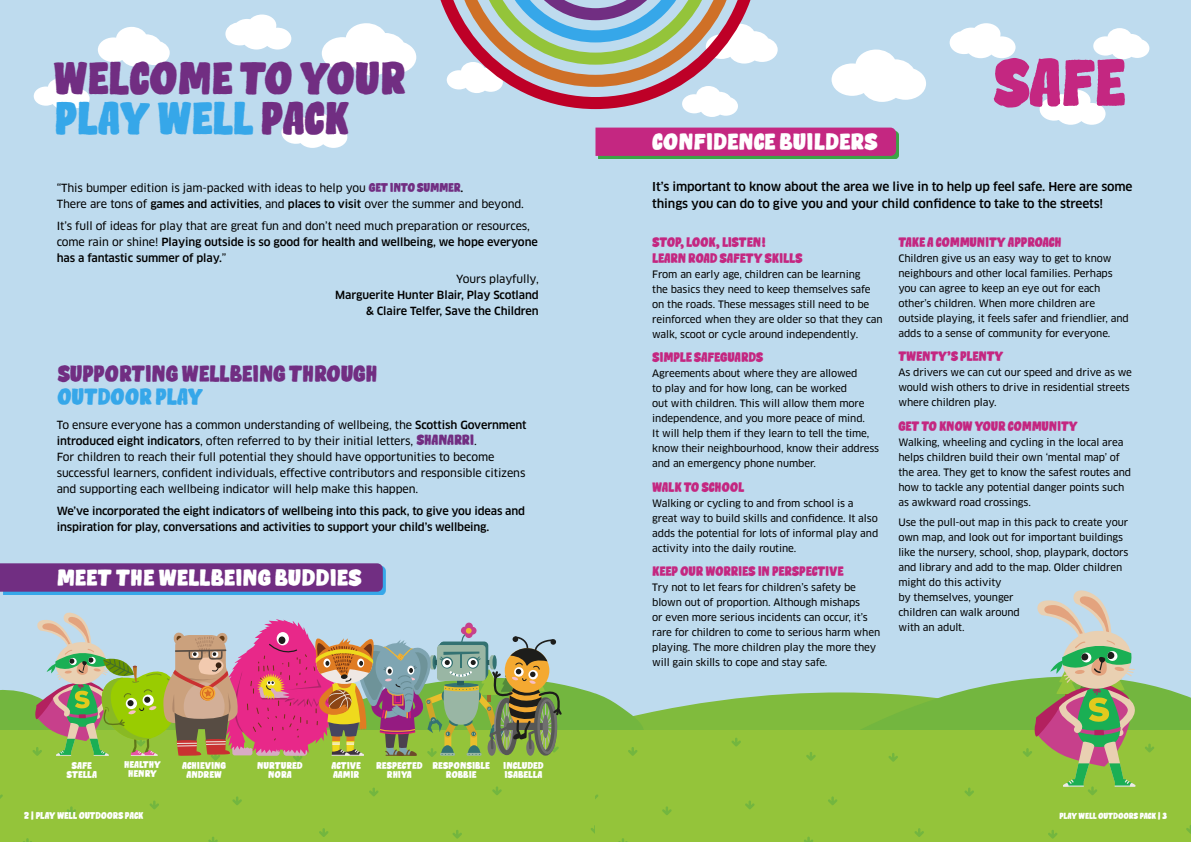
<style>
.page{position:relative;width:1191px;height:842px;background:#fff}
.page>*{position:absolute;margin:0;border:0;box-sizing:border-box;transform-origin:0 0}
.t1{font:70px "Wolby Block Fill";color:#c42781}
.t2{font:47.9px/39.5px "Wolby Block Fill";letter-spacing:-.01em;color:#712e82}
.t3{font:24px "Wolby Block Fill";color:#fff;scale:1.06 1}
.t4{font:24px "Wolby Block Fill";letter-spacing:-.01em;color:#712e82}
.t5{font:24px "Wolby Block Fill";letter-spacing:-.01em;color:#36a7e9}
.t6{font:14px/16px "Wolby Block Fill";letter-spacing:-.01em;color:#c42781}
.t7{font:500 12px/17px "Clan LF";letter-spacing:-.01em;color:#000}
.t8{font:11px/16px "Clan LF News";letter-spacing:-.01em;color:#000}
.t9{font:500 11px/16px "Clan LF";letter-spacing:-.015em;color:#000}
.t10{font:10px/15px "Clan LF News";letter-spacing:-.01em;color:#000}
.t11{font:10px/9px "Wolby Block Fill";color:#fff;text-align:center;scale:1.06 1}
.t12{font:10px "Wolby Block Fill";color:#fff}
.t13{font:9px "Wolby Block Fill";letter-spacing:-.01em;color:#fff}
.s1{color:#36a7e9}
.s2{font-family:"Wolby Block Fill";font-size:13px;color:#712e82}
.s3{font-family:"Clan LF";font-weight:500}
.s4{font-family:"Clan LF News";font-weight:400}
.s5{font-family:"Wolby Block Fill";font-size:15px;color:#712e82}
</style>
<div class="page">
<div style="left:0;top:0;width:595px;height:842px;background:#bedbee"></div>
<div style="left:595px;top:0;width:596px;height:842px;background:#bedbee"></div>
<svg style="left:322px;top:23px;width:94px;height:53px"></svg>
<svg style="left:831px;top:50px;width:95px;height:52px"></svg>
<svg style="left:98px;top:27px;width:72px;height:40px"></svg>
<svg style="left:34px;top:78px;width:56px;height:31px"></svg>
<svg style="left:1093px;top:28px;width:56px;height:31px"></svg>
<svg style="left:281px;top:113px;width:66px;height:35px"></svg>
<svg style="left:1039px;top:90px;width:66px;height:35px"></svg>
<svg style="left:225px;top:15px;width:66px;height:35px"></svg>
<svg style="left:949px;top:23px;width:66px;height:35px"></svg>
<div style="left:0;top:731px;width:595px;height:111px;background:#94c43a"></div>
<svg style="left:319px;top:828px;width:9px;height:9px"></svg>
<svg style="left:452px;top:830px;width:10px;height:9px"></svg>
<svg style="left:208px;top:837px;width:10px;height:5px"></svg>
<svg style="left:23px;top:838px;width:9px;height:4px"></svg>
<svg style="left:591px;top:825px;width:4px;height:9px"></svg>
<svg style="left:440px;top:0;width:337px;height:117px"></svg>
<div style="left:595px;top:731px;width:596px;height:111px;background:#94c43a"></div>
<svg style="left:914px;top:828px;width:10px;height:9px"></svg>
<svg style="left:1048px;top:830px;width:9px;height:9px"></svg>
<svg style="left:804px;top:837px;width:9px;height:5px"></svg>
<svg style="left:618px;top:838px;width:10px;height:4px"></svg>
<svg style="left:1186px;top:825px;width:5px;height:9px"></svg>
<svg style="left:0;top:563px;width:1191px;height:252px"></svg>
<div style="left:598px;top:131px;width:301px;height:28px;background:#3da345"></div>
<div style="left:595px;top:128px;width:301px;height:28px;background:#c42781"></div>
<h2 class="t2" style="left:53px;top:58px;width:354px">WELCOME TO YOUR<br><span class="s1">PLAY WELL</span> PACK</h2>
<h1 class="t1" style="left:992px;top:36px;width:134px">SAFE</h1>
<h3 class="t3" style="left:652px;top:126px;width:214px">CONFIDENCE BUILDERS</h3>
<p class="t7" style="left:652px;top:178px;width:482px">It’s important to know about the area we live in to help up feel safe. Here are some things you can do to give you and your child confidence to take to the streets!</p>
<h3 class="t6" style="left:652px;top:233px;width:152px">STOP, LOOK, LISTEN!<br>LEARN ROAD SAFETY SKILLS</h3>
<p class="t10" style="left:652px;top:266px;width:232px">From an early age, children can be learning<br>the basics they need to keep themselves safe on the roads. These messages still need to be reinforced when they are older so that they can walk, scoot or cycle around independently.</p>
<h3 class="t6" style="left:652px;top:349px;width:113px">SIMPLE SAFEGUARDS</h3>
<p class="t10" style="left:652px;top:366px;width:228px">Agreements about where they are allowed<br>to play and for how long, can be worked<br>out with children. This will allow them more independence, and you more peace of mind.<br>It will help them if they learn to tell the time, know their neighbourhood, know their address and an emergency phone number.</p>
<h3 class="t6" style="left:652px;top:478px;width:94px">WALK TO SCHOOL</h3>
<p class="t10" style="left:652px;top:495px;width:228px">Walking or cycling to and from school is a great way to build skills and confidence. It also adds the potential for lots of informal play and activity into the daily routine.</p>
<h3 class="t6" style="left:652px;top:563px;width:193px">KEEP OUR WORRIES IN PERSPECTIVE</h3>
<p class="t10" style="left:652px;top:580px;width:229px">Try not to let fears for children’s safety be blown out of proportion. Although mishaps<br>or even more serious incidents can occur, it’s rare for children to come to serious harm when playing. The more children play the more they will gain skills to cope and stay safe.</p>
<p class="t8" style="left:57px;top:180px;width:469px">“This bumper edition is jam-packed with ideas to help you <span class="s2">GET INTO SUMMER</span><span class="s3">.<br></span>There are tons of <span class="s3">games and activities</span>, and <span class="s3">places to visit</span> over the summer and beyond.</p>
<p class="t8" style="left:57px;top:218px;width:475px">It’s full of ideas for play that are great fun and don’t need much preparation or resources,</p>
<p class="t9" style="left:57px;top:234px;width:482px"><span class="s4">come rain or shine!</span> Playing outside is so good for health and wellbeing, we hope everyone has a fantastic summer of play.<span class="s4">”</span></p>
<p class="t8" style="left:456px;top:271px;width:84px">Yours playfully,</p>
<p class="t9" style="left:335px;top:287px;width:205px;text-align:right">Marguerite Hunter Blair, Play Scotland &amp; Claire Telfer, Save the Children</p>
<h3 class="t6" style="left:898px;top:233px;width:165px">TAKE A COMMUNITY APPROACH</h3>
<p class="t10" style="left:898px;top:250px;width:232px">Children give us an easy way to get to know neighbours and other local families. Perhaps you can agree to keep an eye out for each other’s children. When more children are outside playing, it feels safer and friendlier, and adds to a sense of community for everyone.</p>
<h3 class="t6" style="left:898px;top:348px;width:107px">TWENTY’S PLENTY</h3>
<p class="t10" style="left:898px;top:365px;width:235px">As drivers we can cut our speed and drive as we would wish others to drive in residential streets where children play.</p>
<h3 class="t6" style="left:898px;top:417px;width:181px">GET TO KNOW YOUR COMMUNITY</h3>
<p class="t10" style="left:898px;top:434px;width:234px">Walking, wheeling and cycling in the local area helps children build their own ‘mental map’ of the area. They get to know the safest routes and how to tackle any potential danger points such as awkward road crossings.</p>
<p class="t10" style="left:898px;top:515px;width:231px">Use the pull-out map in this pack to create your own map, and look out for important buildings like the nursery, school, shop, playpark, doctors and library and add to the map. Older children might do this activity<br>by themselves, younger<br>children can walk around<br>with an adult.</p>
<h3 class="t4" style="left:57px;top:358px;width:321px">SUPPORTING WELLBEING THROUGH</h3>
<h3 class="t5" style="left:57px;top:381px;width:148px">OUTDOOR PLAY</h3>
<p class="t8" style="left:57px;top:417px;width:471px">To ensure everyone has a common understanding of wellbeing, the <span class="s3">Scottish Government introduced eight indicators</span>, often referred to by their initial letters, <span class="s5">SHANARRI</span>.<br>For children to reach their full potential they should have opportunities to become successful learners, confident individuals, effective contributors and responsible citizens and supporting each wellbeing indicator will help make this happen.</p>
<p class="t9" style="left:57px;top:503px;width:470px">We’ve incorporated the eight indicators of wellbeing into this pack, to give you ideas and inspiration for play, conversations and activities to support your child’s wellbeing.</p>
<h3 class="t3" style="left:57px;top:562px;width:289px">MEET THE WELLBEING BUDDIES</h3>
<p class="t11" style="left:124px;top:760px;width:36px">HEALTHY<br>HENRY</p>
<p class="t11" style="left:376px;top:761px;width:46px">RESPECTED<br>RHIYA</p>
<p class="t11" style="left:257px;top:761px;width:44px">NURTURED<br>NORA</p>
<p class="t11" style="left:503px;top:761px;width:40px;text-align:left">INCLUDED<br>ISABELLA</p>
<p class="t11" style="left:66px;top:761px;width:30px">SAFE<br>STELLA</p>
<p class="t11" style="left:331px;top:761px;width:29px;text-align:left">ACTIVE<br>AAMIR</p>
<p class="t11" style="left:182px;top:761px;width:43px">ACHIEVING<br>ANDREW</p>
<p class="t11" style="left:432px;top:761px;width:56px">RESPONSIBLE<br>ROBBIE</p>
<p class="t12" style="left:24px;top:809px;width:121px">2 | PLAY WELL OUTDOORS PACK</p>
<p class="t13" style="left:1059px;top:810px;width:109px">PLAY WELL OUTDOORS PACK | 3</p>
</div>
